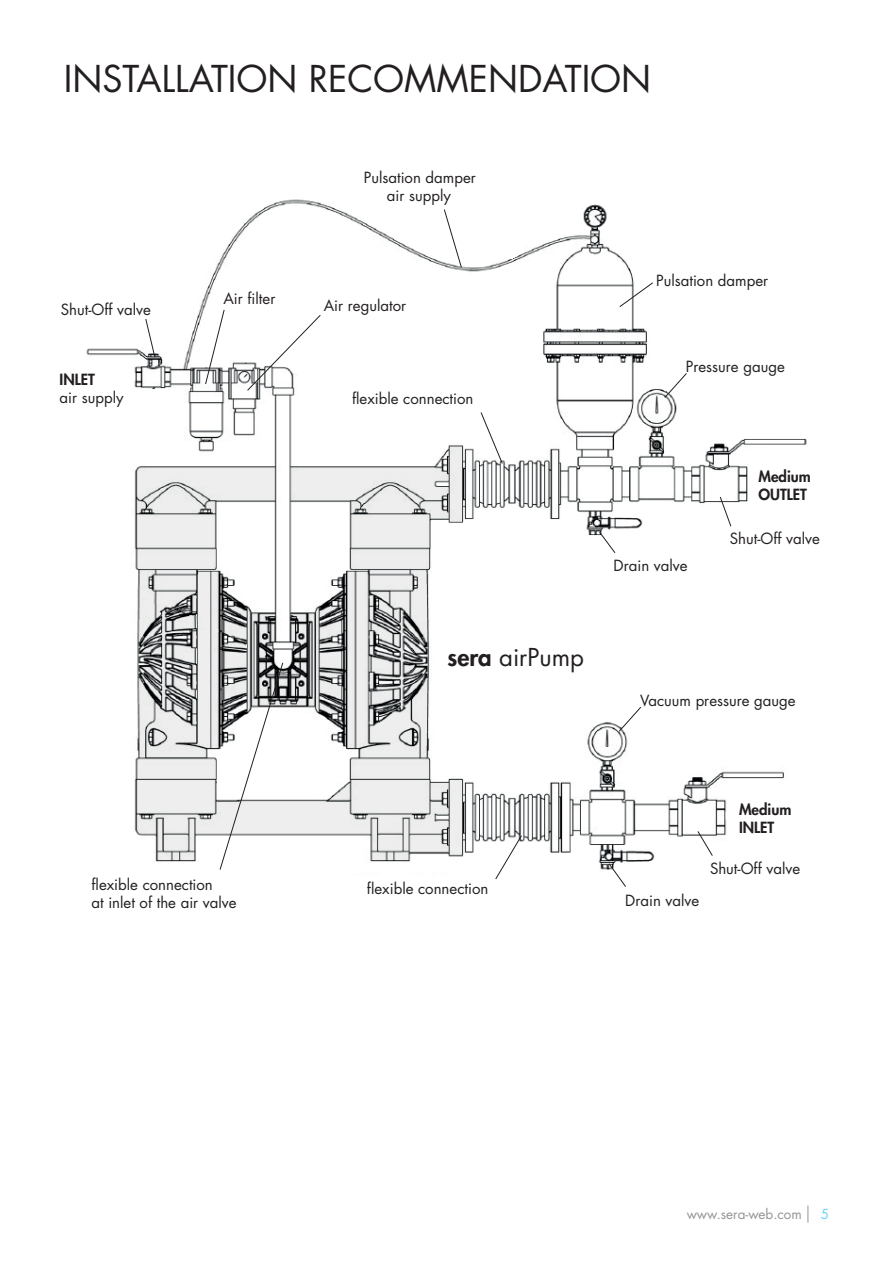
<style>
.page{position:relative;width:893px;height:1263px;background:#fff}
.page>*{position:absolute;margin:0;border:0;box-sizing:border-box;transform-origin:0 0}
.t1{font:36px "Futura";color:#231f20}
.t2{font:24px "Futura";color:#231f20}
.t3{font:15px/18px "Futura";color:#231f20;text-align:center}
.t4{font:800 15px/18px "Futura";color:#231f20}
.t5{font:13.5px "Futura";color:#939598}
.t6{font:13.5px "Futura";color:#6bcff6}
.s1{font-weight:800}
</style>
<div class="page">
<svg style="left:807px;top:1205px;width:1px;height:17px"></svg>
<img style="left:86px;top:199px;width:721px;height:671px">
<svg style="left:205px;top:309px;width:20px;height:76px"></svg>
<svg style="left:145px;top:318px;width:11px;height:40px"></svg>
<svg style="left:246px;top:314px;width:75px;height:77px"></svg>
<svg style="left:443px;top:209px;width:19px;height:59px"></svg>
<svg style="left:619px;top:282px;width:35px;height:26px"></svg>
<svg style="left:664px;top:372px;width:23px;height:27px"></svg>
<svg style="left:480px;top:411px;width:23px;height:53px"></svg>
<svg style="left:719px;top:496px;width:13px;height:31px"></svg>
<svg style="left:598px;top:531px;width:18px;height:23px"></svg>
<svg style="left:495px;top:835px;width:27px;height:45px"></svg>
<svg style="left:608px;top:863px;width:19px;height:24px"></svg>
<svg style="left:697px;top:830px;width:16px;height:27px"></svg>
<svg style="left:219px;top:662px;width:65px;height:208px"></svg>
<svg style="left:618px;top:706px;width:24px;height:26px"></svg>
<h1 class="t1" style="left:64px;top:54px;width:589px">INSTALLATION RECOMMENDATION</h1>
<p class="t3" style="left:61px;top:300px;width:92px">Shut-Off valve</p>
<p class="t4" style="left:60px;top:370px;width:37px">INLET</p>
<p class="t3" style="left:60px;top:388px;width:66px">air supply</p>
<p class="t3" style="left:223px;top:289px;width:53px">Air filter</p>
<p class="t3" style="left:91px;top:875px;width:147px;text-align:left">flexible connection<br>at inlet of the air valve</p>
<p class="t3" style="left:364px;top:168px;width:114px">Pulsation damper air supply</p>
<p class="t3" style="left:324px;top:296px;width:84px">Air regulator</p>
<p class="t3" style="left:352px;top:390px;width:123px">flexible connection</p>
<h2 class="t2" style="left:448px;top:640px;width:138px"><span class="s1">sera</span> airPump</h2>
<p class="t3" style="left:656px;top:271px;width:114px">Pulsation damper</p>
<p class="t3" style="left:686px;top:357px;width:100px">Pressure gauge</p>
<p class="t4" style="left:758px;top:467px;width:54px">Medium<br>OUTLET</p>
<p class="t3" style="left:614px;top:556px;width:76px">Drain valve</p>
<p class="t3" style="left:730px;top:530px;width:92px">Shut-Off valve</p>
<p class="t3" style="left:640px;top:691px;width:157px">Vacuum pressure gauge</p>
<p class="t3" style="left:367px;top:879px;width:123px">flexible connection</p>
<p class="t3" style="left:625px;top:891px;width:76px">Drain valve</p>
<p class="t4" style="left:739px;top:800px;width:54px">Medium<br>INLET</p>
<p class="t3" style="left:710px;top:859px;width:92px">Shut-Off valve</p>
<p class="t5" style="left:687px;top:1205px;width:117px">www.sera-web.com</p>
<p class="t6" style="left:821px;top:1205px;width:10px">5</p>
</div>
